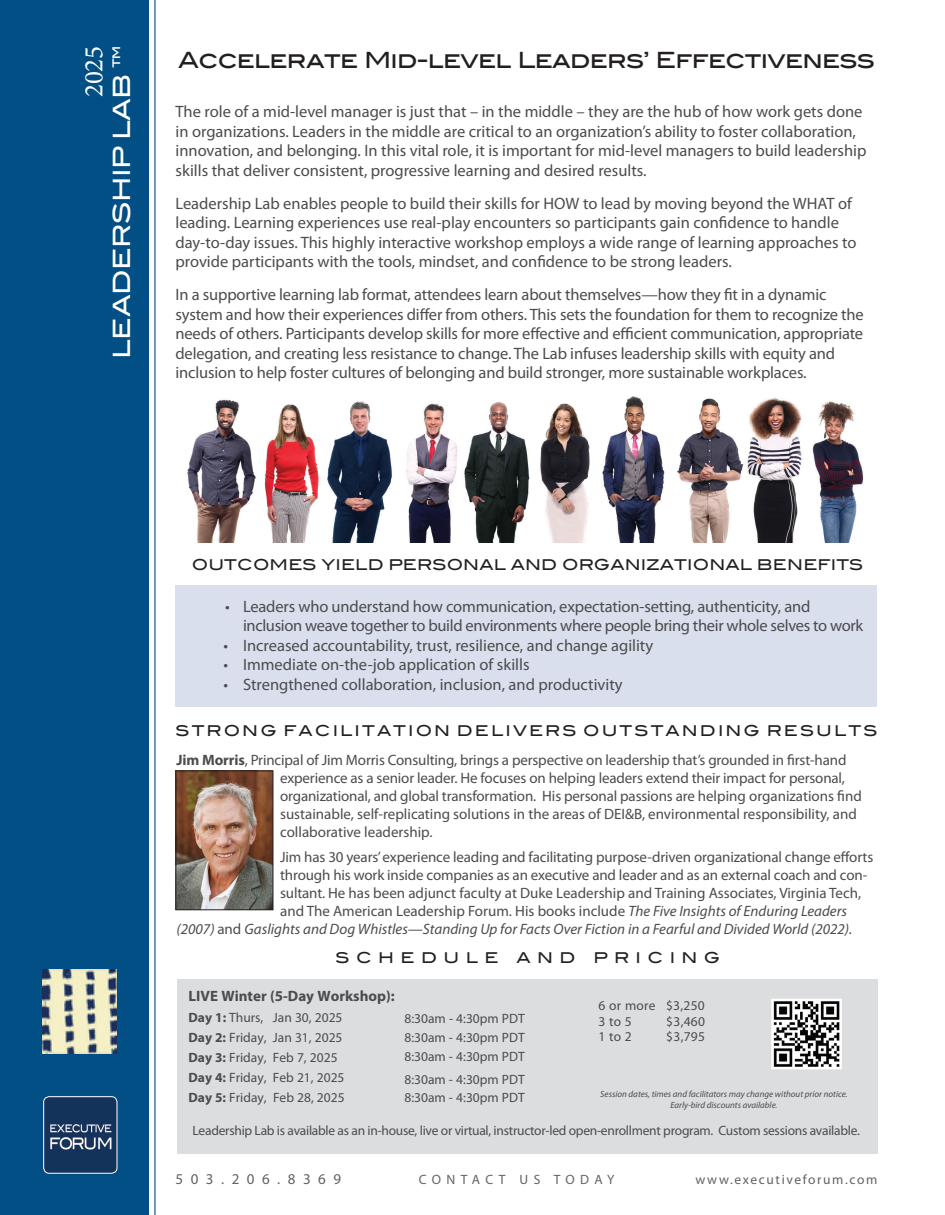
<style>
.page{position:relative;width:945px;height:1215px;background:#fff}
.page>*{position:absolute;margin:0;border:0;box-sizing:border-box;transform-origin:0 0}
.t1{font:27px "Minion Pro";color:#fff}
.t2{font:500 24px "ITC Blair Com";letter-spacing:-.02em;color:#fff}
.t3{font:500 22.5px "ITC Blair Com";letter-spacing:-.03em;color:#231f20}
.t4{font:16.5px/19.5px "Myriad Pro";letter-spacing:-.005em;color:#4b4c4d}
.t5{font:15px/18px "Myriad Pro";letter-spacing:-.01em;color:#4b4c4d}
.t6{font:italic 15px "Myriad Pro";color:#4b4c4d}
.t7{font:500 15px "ITC Blair Com";letter-spacing:.01em;color:#231f20}
.t8{font:500 15px "ITC Blair Com";letter-spacing:.14em;color:#231f20}
.t9{font:700 15px "Myriad Pro";color:#4b4c4d}
.t10{font:500 15px "ITC Blair Com";letter-spacing:.43em;color:#231f20}
.t11{font:15px "Myriad Pro";letter-spacing:.5em;color:#636366}
.t12{font:13.5px/19.8px "Myriad Pro";color:#4b4c4d;text-align:justify}
.t13{font:13.5px "Myriad Pro";letter-spacing:-.02em;color:#4b4c4d}
.t14{font:13.5px "Myriad Pro";letter-spacing:.12em;color:#636366}
.t15{font:13.5px/15.1px "Myriad Pro";letter-spacing:.02em;color:#4b4c4d}
.t16{font:13.5px "Myriad Pro";letter-spacing:.385em;color:#636366}
.t17{font:italic 9px/10.8px "Myriad Pro";color:#4b4c4d;text-align:center}
.s1{font-weight:700}
.s2{font-style:italic}
.s3{font-style:normal}
</style>
<div class="page">
<div style="left:0;top:1px;width:148px;height:1214px;background:#014f85"></div>
<hr style="left:154px;top:0;width:2px;height:1215px;background:#014f85">
<img style="left:42px;top:969px;width:75px;height:84px">
<img style="left:45px;top:1097px;width:72px;height:76px">
<div style="left:43px;top:1096px;width:74px;height:78px;border:1px solid #fff;border-radius:6px"></div>
<div style="left:176px;top:586px;width:702px;height:121px;background:#d9dfec"></div>
<img style="left:178px;top:773px;width:93px;height:135px">
<div style="left:176px;top:771px;width:97px;height:139px;border:1px solid #231f20"></div>
<div style="left:177px;top:979px;width:701px;height:174px;background:#dcdddf"></div>
<img style="left:771px;top:999px;width:71px;height:71px">
<img style="left:187px;top:396px;width:677px;height:147px">
<h1 class="t1" style="left:76px;top:97px;width:52px;rotate:-90deg">2025</h1>
<h2 class="t2" style="left:107px;top:359px;width:314px;rotate:-90deg">LEADERSHIP LAB <sup>™</sup></h2>
<h3 class="t3" style="left:178px;top:47px;width:698px">Accelerate Mid-level Leaders’ Effectiveness</h3>
<p class="t4" style="left:176px;top:102px;width:692px">The role of a mid-level manager is just that – in the middle – they are the hub of how work gets done in organizations. Leaders in the middle are critical to an organization’s ability to foster collaboration, innovation, and belonging. In this vital role, it is important for mid-level managers to build leadership skills that deliver consistent, progressive learning and desired results.</p>
<p class="t4" style="left:176px;top:193px;width:683px">Leadership Lab enables people to build their skills for HOW to lead by moving beyond the WHAT of leading. Learning experiences use real-play encounters so participants gain confidence to handle day-to-day issues. This highly interactive workshop employs a wide range of learning approaches to provide participants with the tools, mindset, and confidence to be strong leaders.</p>
<p class="t4" style="left:176px;top:285px;width:690px">In a supportive learning lab format, attendees learn about themselves—how they fit in a dynamic system and how their experiences differ from others. This sets the foundation for them to recognize the needs of others. Participants develop skills for more effective and efficient communication, appropriate delegation, and creating less resistance to change. The Lab infuses leadership skills with equity and inclusion to help foster cultures of belonging and build stronger, more sustainable workplaces.</p>
<p class="t7" style="left:192px;top:555px;width:673px">OUTCOMES YIELD PERSONAL AND ORGANIZATIONAL BENEFITS</p>
<p class="t4" style="left:243px;top:596px;width:622px;text-indent:-18px">• Leaders who understand how communication, expectation-setting, authenticity, and inclusion weave together to build environments where people bring their whole selves to work</p>
<p class="t4" style="left:223px;top:635px;width:431px">• Increased accountability, trust, resilience, and change agility</p>
<p class="t4" style="left:223px;top:655px;width:308px">• Immediate on-the-job application of skills</p>
<p class="t4" style="left:223px;top:674px;width:401px">• Strengthened collaboration, inclusion, and productivity</p>
<p class="t8" style="left:176px;top:721px;width:704px">STRONG FACILITATION DELIVERS OUTSTANDING RESULTS</p>
<p class="t5" style="left:280px;top:750px;width:583px;text-indent:-104px"><span class="s1">Jim Morris</span>, Principal of Jim Morris Consulting, brings a perspective on leadership that’s grounded in first-hand experience as a senior leader. He focuses on helping leaders extend their impact for personal, organizational, and global transformation. His personal passions are helping organizations find sustainable, self-replicating solutions in the areas of DEI&amp;B, environmental responsibility, and collaborative leadership.</p>
<p class="t5" style="left:280px;top:848px;width:595px">Jim has 30 years’ experience leading and facilitating purpose-driven organizational change efforts</p>
<p class="t5" style="left:280px;top:866px;width:589px">through his work inside companies as an executive and leader and as an external coach and con-</p>
<p class="t5" style="left:280px;top:884px;width:583px">sultant. He has been adjunct faculty at Duke Leadership and Training Associates, Virginia Tech,</p>
<p class="t5" style="left:280px;top:902px;width:568px">and The American Leadership Forum. His books include <span class="s2">The Five Insights of Enduring Leaders</span></p>
<p class="t6" style="left:177px;top:920px;width:677px">(2007) <span class="s3">and</span> Gaslights and Dog Whistles—Standing Up for Facts Over Fiction in a Fearful and Divided World (2022).</p>
<p class="t10" style="left:336px;top:948px;width:386px">SCHEDULE AND PRICING</p>
<p class="t9" style="left:189px;top:987px;width:208px">LIVE Winter (5-Day Workshop):</p>
<p class="t12" style="left:189px;top:1007px;width:157px;text-align:left"><span class="s1">Day 1:</span> Thurs, Jan 30, 2025<br><span class="s1">Day 2:</span> Friday, Jan 31, 2025<br><span class="s1">Day 3:</span> Friday, Feb 7, 2025<br><span class="s1">Day 4:</span> Friday, Feb 21, 2025</p>
<p class="t12" style="left:405px;top:1008px;width:122px;line-height:19.4px">8:30am - 4:30pm PDT 8:30am - 4:30pm PDT 8:30am - 4:30pm PDT</p>
<p class="t12" style="left:405px;top:1069px;width:122px">8:30am - 4:30pm PDT</p>
<p class="t15" style="left:599px;top:998px;width:108px">6 or more $3,250<br>3 to 5</p>
<p class="t12" style="left:666px;top:1011px;width:40px">$3,460</p>
<p class="t12" style="left:599px;top:1026px;width:35px">1 to 2</p>
<p class="t12" style="left:666px;top:1026px;width:40px">$3,795</p>
<p class="t12" style="left:189px;top:1088px;width:158px"><span class="s1">Day 5:</span> Friday, Feb 28, 2025</p>
<p class="t12" style="left:405px;top:1088px;width:122px">8:30am - 4:30pm PDT</p>
<p class="t17" style="left:600px;top:1089px;width:249px">Session dates, times and facilitators may change without prior notice.<br>Early-bird discounts available.</p>
<p class="t13" style="left:193px;top:1122px;width:669px">Leadership Lab is available as an in-house, live or virtual, instructor-led open-enrollment program. Custom sessions available.</p>
<p class="t11" style="left:176px;top:1170px;width:167px">503.206.8369</p>
<p class="t16" style="left:419px;top:1171px;width:197px">CONTACT US TODAY</p>
<p class="t14" style="left:696px;top:1171px;width:183px">www.executiveforum.com</p>
</div>
